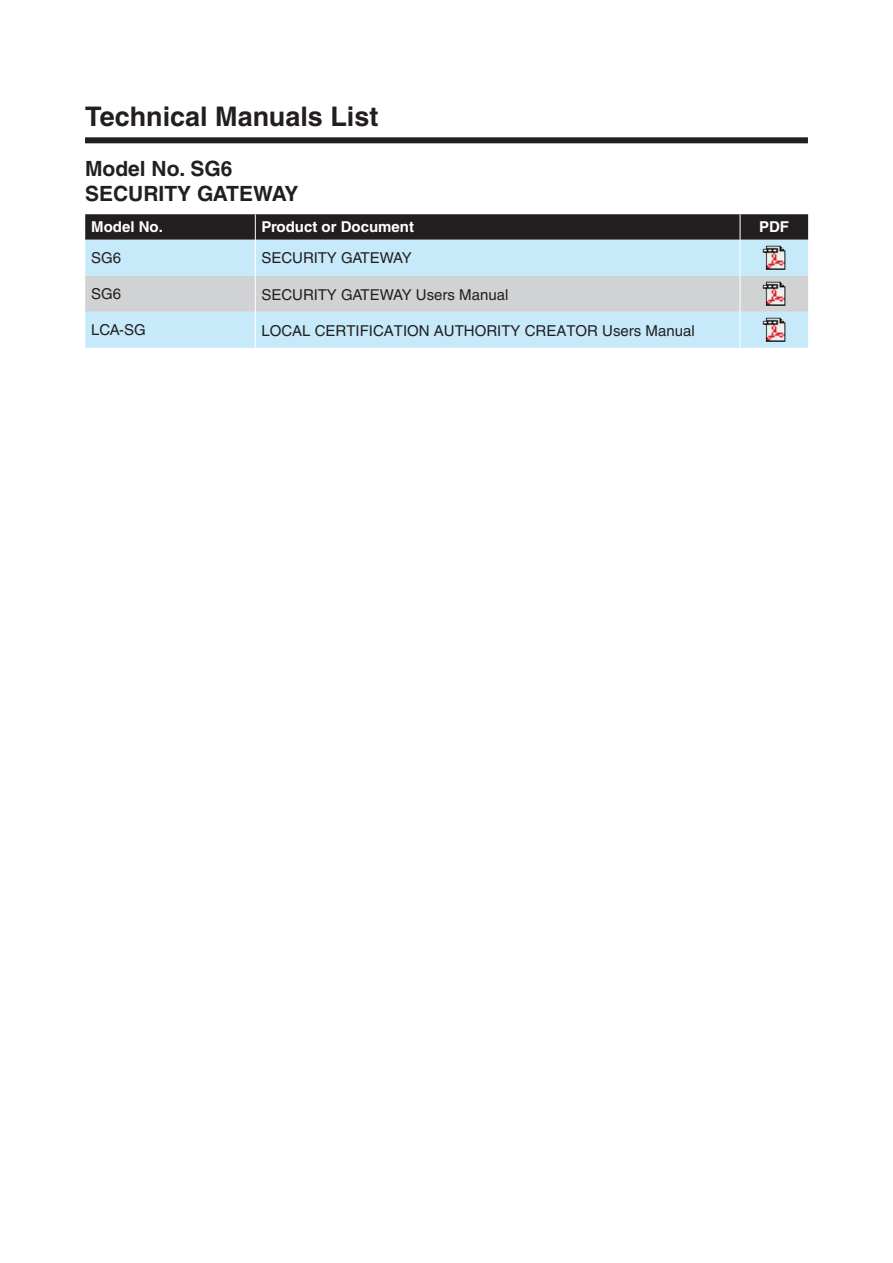
<style>
.page{position:relative;width:893px;height:1263px;background:#fff}
.page>*{position:absolute;margin:0;border:0;box-sizing:border-box;transform-origin:0 0}
.t1{font:700 27px "Helvetica LT Std";color:#231f20}
.t2{font:700 21px/25.2px "Helvetica LT Std";color:#231f20}
.t3{font:15px "Helvetica LT Std";color:#231f20}
.t4{font:700 15px "Helvetica LT Std";color:#fff}
</style>
<div class="page">
<div style="left:85px;top:240px;width:723px;height:108px;background:#c6eafa"></div>
<div style="left:85px;top:276px;width:723px;height:36px;background:#d1d2d4"></div>
<svg style="left:85px;top:214px;width:723px;height:26px;background:#282526"></svg>
<hr style="left:255px;top:240px;width:1px;height:36px;background:#fff">
<hr style="left:740px;top:240px;width:1px;height:36px;background:#fff">
<hr style="left:255px;top:276px;width:1px;height:36px;background:#fff">
<hr style="left:740px;top:276px;width:1px;height:36px;background:#fff">
<hr style="left:255px;top:312px;width:1px;height:36px;background:#fff">
<hr style="left:740px;top:312px;width:1px;height:36px;background:#fff">
<img style="left:763px;top:246px;width:22px;height:24px">
<img style="left:763px;top:282px;width:22px;height:24px">
<img style="left:763px;top:318px;width:22px;height:24px">
<div style="left:85px;top:137px;width:723px;height:6px;background:#231f20"></div>
<h1 class="t1" style="left:85px;top:100px;width:295px">Technical Manuals List</h1>
<h2 class="t2" style="left:85px;top:156px;width:215px">Model No. SG6<br>SECURITY GATEWAY</h2>
<p class="t4" style="left:91px;top:218px;width:73px">Model No.</p>
<p class="t4" style="left:261px;top:218px;width:154px">Product or Document</p>
<p class="t4" style="left:759px;top:218px;width:32px">PDF</p>
<p class="t3" style="left:91px;top:249px;width:32px">SG6</p>
<p class="t3" style="left:261px;top:249px;width:152px">SECURITY GATEWAY</p>
<p class="t3" style="left:91px;top:285px;width:32px">SG6</p>
<p class="t3" style="left:261px;top:286px;width:249px">SECURITY GATEWAY Users Manual</p>
<p class="t3" style="left:91px;top:321px;width:56px">LCA-SG</p>
<p class="t3" style="left:261px;top:322px;width:435px">LOCAL CERTIFICATION AUTHORITY CREATOR Users Manual</p>
</div>
